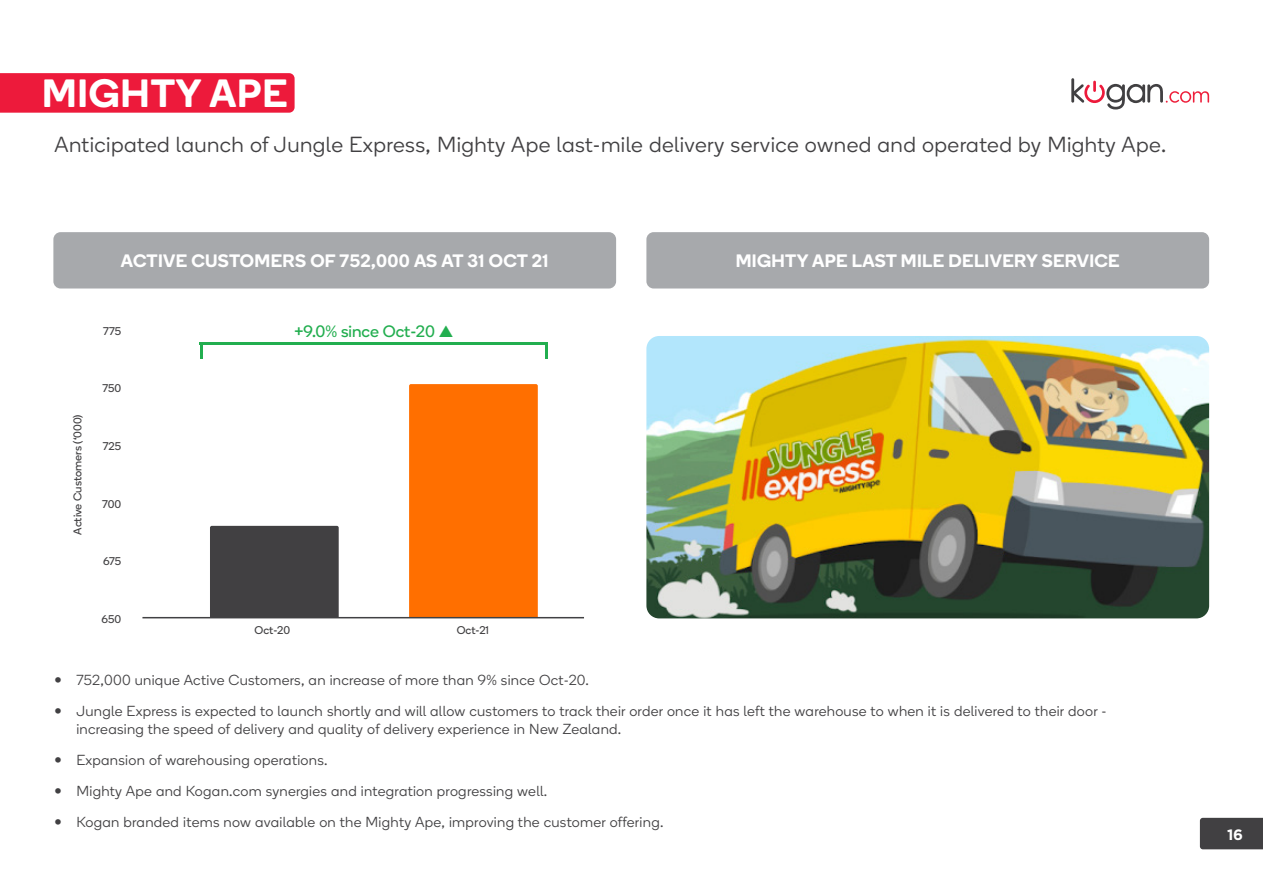
<style>
.page{position:relative;width:1263px;height:893px;background:#fff}
.page>*{position:absolute;margin:0;border:0;box-sizing:border-box;transform-origin:0 0}
.t1{font:600 39.45px "Boing";letter-spacing:.02em;color:#fff}
.t2{font:300 21.9px "Boing";letter-spacing:.02em;color:#414042}
.t3{font:600 18px "Boing";letter-spacing:.02em;color:#fff}
.t4{font:16.5px "Boing";color:#22ae4f}
.t5{font:700 15px "Gotham";color:#fff}
.t6{font:300 14.55px/17.4px "Boing";letter-spacing:.02em;color:#414042}
.t7{font:11.25px "Boing";color:#414042}
.s1{font-family:"Gotham";font-weight:900}
</style>
<div class="page">
<div style="left:0;top:73px;width:295px;height:40px;background:#ed1a3b"></div>
<svg style="left:1071px;top:78px;width:138px;height:32px"></svg>
<div style="left:1200px;top:818px;width:63px;height:31px;background:#414042"></div>
<div style="left:53px;top:232px;width:563px;height:56px;background:#a7a9ac;border-radius:7px"></div>
<div style="left:646px;top:232px;width:563px;height:56px;background:#a7a9ac;border-radius:7px"></div>
<div style="left:210px;top:526px;width:129px;height:91px;background:#414042"></div>
<div style="left:409px;top:384px;width:129px;height:233px;background:#ff6f00"></div>
<img style="left:646px;top:336px;width:563px;height:282px">
<hr style="left:200px;top:343px;width:348px;height:2px;background:#22ae4f">
<hr style="left:200px;top:345px;width:3px;height:14px;background:#22ae4f">
<hr style="left:545px;top:345px;width:3px;height:14px;background:#22ae4f">
<hr style="left:142px;top:617px;width:442px;height:1px;background:#414143">
<h1 class="t1" style="left:42px;top:66px;width:247px">MIGHTY APE</h1>
<h1 class="t1" style="left:43px;top:66px;width:235px">2018 FOCUS</h1>
<h2 class="t2" style="left:55px;top:131px;width:1113px">Anticipated launch of Jungle Express, Mighty Ape last-mile delivery service owned and operated by Mighty Ape.</h2>
<p class="t3" style="left:121px;top:248px;width:429px">ACTIVE CUSTOMERS OF 752,000 AS AT 31 OCT 21</p>
<p class="t3" style="left:736px;top:248px;width:385px">MIGHTY APE LAST MILE DELIVERY SERVICE</p>
<p class="t7" style="left:103px;top:324px;width:19px">775</p>
<p class="t7" style="left:70px;top:535px;width:121px;rotate:-90deg">Active Customers (‘000)</p>
<p class="t7" style="left:102px;top:381px;width:20px">750</p>
<p class="t7" style="left:103px;top:439px;width:20px">725</p>
<p class="t7" style="left:102px;top:496px;width:21px">700</p>
<p class="t7" style="left:103px;top:554px;width:20px">675</p>
<p class="t7" style="left:102px;top:611px;width:21px">650</p>
<p class="t4" style="left:294px;top:320px;width:160px">+9.0% since Oct-20 ▲</p>
<p class="t7" style="left:255px;top:623px;width:37px">Oct-20</p>
<p class="t7" style="left:457px;top:623px;width:34px">Oct-21</p>
<p class="t6" style="left:55px;top:671px;width:536px"><span class="s1">•</span> 752,000 unique Active Customers, an increase of more than 9% since Oct-20.</p>
<p class="t6" style="left:76px;top:702px;width:1032px;text-indent:-22px"><span class="s1">•</span> Jungle Express is expected to launch shortly and will allow customers to track their order once it has left the warehouse to when it is delivered to their door - increasing the speed of delivery and quality of delivery experience in New Zealand.</p>
<p class="t6" style="left:55px;top:751px;width:275px"><span class="s1">•</span> Expansion of warehousing operations.</p>
<p class="t6" style="left:55px;top:782px;width:494px"><span class="s1">•</span> Mighty Ape and Kogan.com synergies and integration progressing well.</p>
<p class="t6" style="left:55px;top:813px;width:610px"><span class="s1">•</span> Kogan branded items now available on the Mighty Ape, improving the customer offering.</p>
<p class="t5" style="left:1227px;top:824px;width:17px">16</p>
</div>
